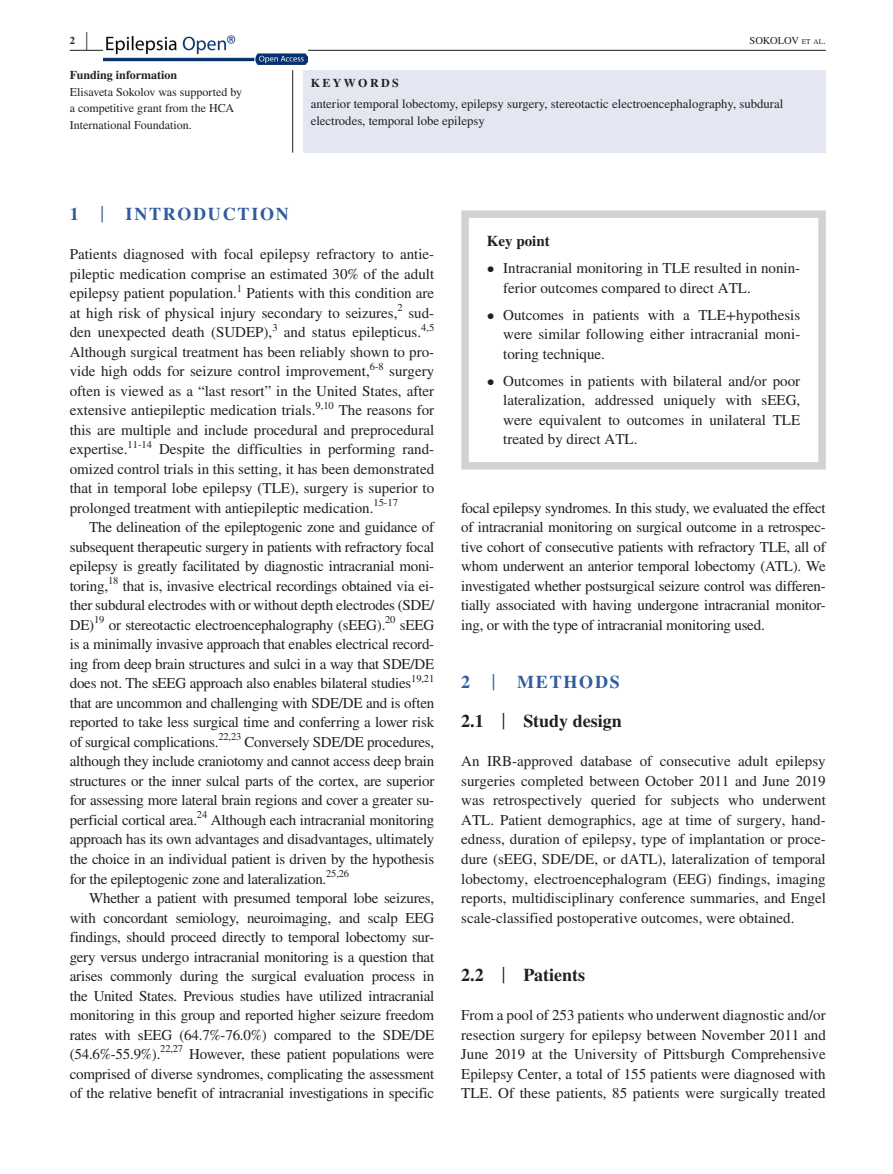
<style>
.page{position:relative;width:893px;height:1174px;background:#fff}
.page>*{position:absolute;margin:0;border:0;box-sizing:border-box;transform-origin:0 0}
.t1{font:700 25.95px "STIX";color:#231f20;scale:.36 1}
.t2{font:700 18px/39px "STIX";color:#231f20}
.t3{font:700 18px "STIX";letter-spacing:.1em;color:#315c9c}
.t4{font:15px/19.5px "STIX";color:#231f20;text-align:justify}
.t5{font:700 15px "STIX";color:#231f20}
.t6{font:12.75px/17.2px "STIX";color:#231f20}
.t7{font:12px/16.5px "STIX";color:#231f20}
.t8{font:700 12px "STIX";color:#231f20}
.t9{font:700 12px "STIX";letter-spacing:.2em;color:#231f20}
.t10{font:10.5px "STIX";letter-spacing:-.015em;color:#231f20}
.t11{font:10.5px "STIX";color:#231f20}
.t12{font:700 10.5px "STIX";color:#231f20}
.s1{font-size:7.35px}
.s2{font-weight:400;font-size:23.7px}
.s3{color:#315c9c}
.s4{font-weight:400;font-size:23.7px;color:#315c9c}
</style>
<div class="page">
<hr style="left:70px;top:50px;width:756px;height:1px;background:#231f20">
<img style="left:103px;top:35px;width:204px;height:30px">
<div style="left:303px;top:70px;width:523px;height:83px;background:#e4e6f1"></div>
<hr style="left:292px;top:70px;width:1px;height:83px;background:#231f20">
<div style="left:461px;top:210px;width:365px;height:259px;border:8px solid #d1d2d4"></div>
<p class="t12" style="left:70px;top:34px;width:7px">2</p>
<h1 class="t1" style="left:86px;top:26px;width:7px">|</h1>
<p class="t11" style="left:749px;top:33px;width:78px">SOKOLOV <span class="s1">et al</span>.</p>
<p class="t8" style="left:70px;top:68px;width:109px">Funding information</p>
<p class="t7" style="left:70px;top:84px;width:174px">Elisaveta Sokolov was supported by a competitive grant from the HCA<br>International Foundation.</p>
<p class="t9" style="left:311px;top:75px;width:90px">KEYWORDS</p>
<p class="t6" style="left:311px;top:96px;width:474px">anterior temporal lobectomy, epilepsy surgery, stereotactic electroencephalography, subdural electrodes, temporal lobe epilepsy</p>
<p class="t3" style="left:70px;top:203px;width:221px">1 <span class="s2">|</span> INTRODUCTION</p>
<p class="t4" style="left:70px;top:245px;width:366px">Patients diagnosed with focal epilepsy refractory to antie&shy;pileptic medication comprise an estimated 30% of the adult epilepsy patient population.</p>
<p class="t10" style="left:237px;top:281px;width:7px">1</p>
<p class="t4" style="left:70px;top:284px;width:366px;text-indent:177px">Patients with this condition are at high risk of physical injury secondary to seizures,</p>
<p class="t10" style="left:398px;top:300px;width:7px">2</p>
<p class="t4" style="left:408px;top:304px;width:27px">sud-</p>
<p class="t4" style="left:70px;top:323px;width:204px">den unexpected death (SUDEP),</p>
<p class="t10" style="left:272px;top:320px;width:7px">3</p>
<p class="t4" style="left:284px;top:323px;width:139px">and status epilepticus.</p>
<p class="t10" style="left:421px;top:320px;width:15px">4,5</p>
<p class="t4" style="left:70px;top:343px;width:366px">Although surgical treatment has been reliably shown to pro&shy;vide high odds for seizure control improvement,</p>
<p class="t10" style="left:370px;top:359px;width:15px">6-8</p>
<p class="t4" style="left:70px;top:362px;width:366px;text-indent:320px">surgery often is viewed as a “last resort” in the United States, after extensive antiepileptic medication trials.</p>
<p class="t10" style="left:316px;top:398px;width:20px">9,10</p>
<p class="t4" style="left:70px;top:401px;width:366px;text-indent:269px">The reasons for this are multiple and include procedural and preprocedural expertise.</p>
<p class="t10" style="left:128px;top:437px;width:26px">11-14</p>
<p class="t4" style="left:70px;top:440px;width:366px;text-indent:89px">Despite the difficulties in performing rand&shy;omized control trials in this setting, it has been demonstrated that in temporal lobe epilepsy (TLE), surgery is superior to prolonged treatment with antiepileptic medication.</p>
<p class="t10" style="left:373px;top:495px;width:26px">15-17</p>
<p class="t4" style="left:70px;top:518px;width:366px;text-indent:20px">The delineation of the epileptogenic zone and guidance of subsequent therapeutic surgery in patients with refractory focal epilepsy is greatly facilitated by diagnostic intracranial moni&shy;toring,</p>
<p class="t10" style="left:108px;top:573px;width:12px">18</p>
<p class="t4" style="left:70px;top:577px;width:366px;text-indent:53px">that is, invasive electrical recordings obtained via ei&shy;ther subdural electrodes with or without depth electrodes (SDE/ DE)</p>
<p class="t10" style="left:94px;top:612px;width:12px">19</p>
<p class="t4" style="left:109px;top:616px;width:278px">or stereotactic electroencephalography (sEEG).</p>
<p class="t10" style="left:385px;top:612px;width:12px">20</p>
<p class="t4" style="left:70px;top:616px;width:366px;text-indent:330px">sEEG is a minimally invasive approach that enables electrical record&shy;ing from deep brain structures and sulci in a way that SDE/DE does not. The sEEG approach also enables bilateral studies</p>
<p class="t10" style="left:411px;top:671px;width:24px">19,21</p>
<p class="t4" style="left:70px;top:694px;width:366px">that are uncommon and challenging with SDE/DE and is often reported to take less surgical time and conferring a lower risk of surgical complications.</p>
<p class="t10" style="left:218px;top:729px;width:24px">22,23</p>
<p class="t4" style="left:70px;top:733px;width:366px;text-indent:175px">Conversely SDE/DE procedures, although they include craniotomy and cannot access deep brain structures or the inner sulcal parts of the cortex, are superior for assessing more lateral brain regions and cover a greater su&shy;perficial cortical area.</p>
<p class="t10" style="left:197px;top:807px;width:12px">24</p>
<p class="t4" style="left:70px;top:811px;width:366px;text-indent:141px">Although each intracranial monitoring approach has its own advantages and disadvantages, ultimately the choice in an individual patient is driven by the hypothesis for the epileptogenic zone and lateralization.</p>
<p class="t10" style="left:326px;top:866px;width:24px">25,26</p>
<p class="t4" style="left:70px;top:889px;width:366px;text-indent:20px">Whether a patient with presumed temporal lobe seizures, with concordant semiology, neuroimaging, and scalp EEG findings, should proceed directly to temporal lobectomy sur&shy;gery versus undergo intracranial monitoring is a question that arises commonly during the surgical evaluation process in the United States. Previous studies have utilized intracranial monitoring in this group and reported higher seizure freedom rates with sEEG (64.7%-76.0%) compared to the SDE/DE (54.6%-55.9%).</p>
<p class="t10" style="left:160px;top:1041px;width:24px">22,27</p>
<p class="t4" style="left:70px;top:1045px;width:366px;text-indent:120px">However, these patient populations were comprised of diverse syndromes, complicating the assessment of the relative benefit of intracranial investigations in specific</p>
<p class="t5" style="left:487px;top:232px;width:64px">Key point</p>
<p class="t4" style="left:503px;top:259px;width:298px;text-indent:-16px">• Intracranial monitoring in TLE resulted in nonin&shy;ferior outcomes compared to direct ATL.</p>
<p class="t4" style="left:503px;top:306px;width:299px;text-indent:-16px">• Outcomes in patients with a TLE+hypothesis were similar following either intracranial moni&shy;toring technique.</p>
<p class="t4" style="left:503px;top:372px;width:298px;text-indent:-16px">• Outcomes in patients with bilateral and/or poor lateralization, addressed uniquely with sEEG, were equivalent to outcomes in unilateral TLE treated by direct ATL.</p>
<p class="t4" style="left:461px;top:499px;width:366px">focal epilepsy syndromes. In this study, we evaluated the effect of intracranial monitoring on surgical outcome in a retrospec&shy;tive cohort of consecutive patients with refractory TLE, all of whom underwent an anterior temporal lobectomy (ATL). We investigated whether postsurgical seizure control was differen&shy;tially associated with having undergone intracranial monitor&shy;ing, or with the type of intracranial monitoring used.</p>
<p class="t2" style="left:461px;top:662px;width:162px"><span class="s3">2</span> <span class="s4">|</span> <span class="s3">METHODS<br></span>2.1 <span class="s2">|</span> Study design</p>
<p class="t4" style="left:461px;top:752px;width:366px">An IRB-approved database of consecutive adult epilepsy surgeries completed between October 2011 and June 2019 was retrospectively queried for subjects who underwent ATL. Patient demographics, age at time of surgery, hand&shy;edness, duration of epilepsy, type of implantation or proce&shy;dure (sEEG, SDE/DE, or dATL), lateralization of temporal lobectomy, electroencephalogram (EEG) findings, imaging reports, multidisciplinary conference summaries, and Engel scale-classified postoperative outcomes, were obtained.</p>
<p class="t2" style="left:461px;top:955px;width:125px">2.2 <span class="s2">|</span> Patients</p>
<p class="t4" style="left:461px;top:1006px;width:366px">From a pool of 253 patients who underwent diagnostic and/or resection surgery for epilepsy between November 2011 and June 2019 at the University of Pittsburgh Comprehensive Epilepsy Center, a total of 155 patients were diagnosed with TLE. Of these patients, 85 patients were surgically treated</p>
</div>
